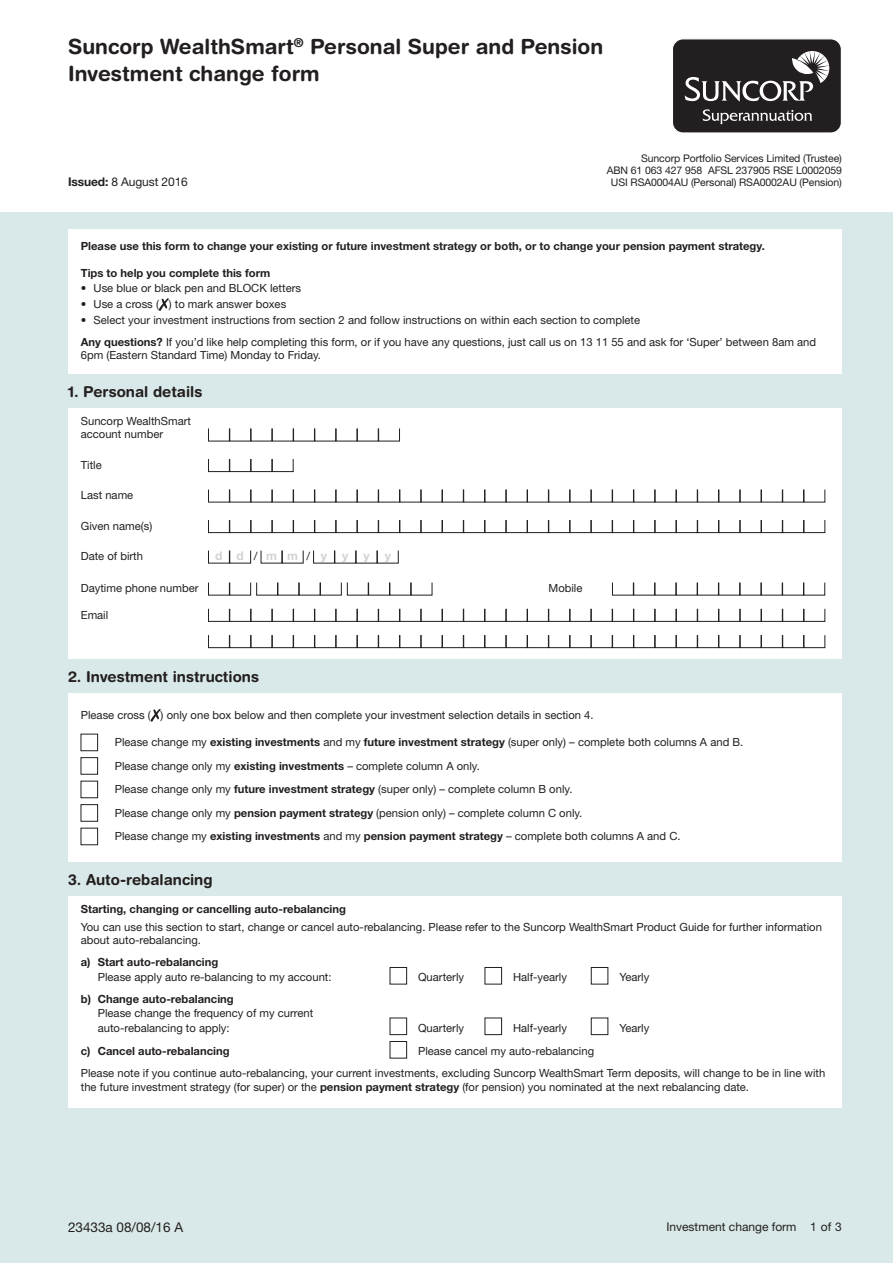
<style>
.page{position:relative;width:893px;height:1263px;background:#fff}
.page>*{position:absolute;margin:0;border:0;box-sizing:border-box;transform-origin:0 0}
.t1{font:700 21px/27px "Helvetica Rounded LT Std";color:#231f20}
.t2{font:700 15px "Helvetica Rounded LT Std";color:#231f20}
.t3{font:13.5px "Helvetica Neue LT Std";color:#231f20}
.t4{font:12px "Helvetica Neue LT Std";color:#231f20}
.t5{font:700 12px "Helvetica Neue LT Std";color:#d1d2d4}
.t6{font:11.25px/23.5px "Helvetica Neue LT Std";color:#231f20}
.t7{font:700 11.25px "Helvetica Neue LT Std";color:#231f20}
.t8{font:10.5px/12px "Helvetica Neue LT Std";letter-spacing:-.01em;color:#231f20;text-align:right}
.s1{font-weight:700}
.s2{font-weight:400;font-size:11.25px;color:#231f20}
</style>
<div class="page">
<div style="left:0;top:213px;width:893px;height:1050px;background:#d9e8e8"></div>
<svg style="left:672px;top:38px;width:170px;height:95px;background:#454142"></svg>
<div style="left:68px;top:230px;width:774px;height:144px;background:#fff"></div>
<svg style="left:159px;top:298px;width:10px;height:13px"></svg>
<div style="left:68px;top:408px;width:774px;height:251px;background:#fff"></div>
<svg style="left:208px;top:428px;width:192px;height:13px"></svg>
<svg style="left:208px;top:459px;width:86px;height:13px"></svg>
<svg style="left:208px;top:489px;width:617px;height:13px"></svg>
<svg style="left:208px;top:520px;width:617px;height:13px"></svg>
<svg style="left:208px;top:550px;width:43px;height:13px"></svg>
<svg style="left:261px;top:550px;width:43px;height:13px"></svg>
<svg style="left:313px;top:550px;width:86px;height:13px"></svg>
<svg style="left:208px;top:582px;width:224px;height:13px"></svg>
<svg style="left:612px;top:582px;width:213px;height:13px"></svg>
<svg style="left:208px;top:608px;width:617px;height:14px"></svg>
<svg style="left:208px;top:635px;width:617px;height:13px"></svg>
<div style="left:68px;top:896px;width:774px;height:212px;background:#fff"></div>
<div style="left:390px;top:967px;width:17px;height:17px;border:1px solid #231f20"></div>
<div style="left:485px;top:967px;width:17px;height:17px;border:1px solid #231f20"></div>
<div style="left:591px;top:967px;width:17px;height:17px;border:1px solid #231f20"></div>
<div style="left:390px;top:1018px;width:17px;height:17px;border:1px solid #231f20"></div>
<div style="left:485px;top:1018px;width:17px;height:17px;border:1px solid #231f20"></div>
<div style="left:591px;top:1018px;width:17px;height:17px;border:1px solid #231f20"></div>
<div style="left:390px;top:1041px;width:17px;height:17px;border:1px solid #231f20"></div>
<div style="left:68px;top:693px;width:774px;height:168px;background:#fff"></div>
<svg style="left:151px;top:709px;width:10px;height:13px"></svg>
<div style="left:81px;top:734px;width:17px;height:17px;border:1px solid #231f20"></div>
<div style="left:81px;top:757px;width:17px;height:17px;border:1px solid #231f20"></div>
<div style="left:81px;top:781px;width:17px;height:17px;border:1px solid #231f20"></div>
<div style="left:81px;top:804px;width:17px;height:17px;border:1px solid #231f20"></div>
<div style="left:81px;top:828px;width:17px;height:17px;border:1px solid #231f20"></div>
<h1 class="t1" style="left:68px;top:32px;width:537px">Suncorp WealthSmart<sup>®</sup> Personal Super and Pension<br>Investment change form</h1>
<p class="t4" style="left:68px;top:175px;width:121px"><span class="s1">Issued:</span> 8 August 2016</p>
<p class="t8" style="left:607px;top:152px;width:237px">Suncorp Portfolio Services Limited (Trustee)<br>ABN 61 063 427 958 AFSL 237905 RSE L0002059<br>USI RSA0004AU (Personal) RSA0002AU (Pension)</p>
<p class="t7" style="left:81px;top:239px;width:686px">Please use this form to change your existing or future investment strategy or both, or to change your pension payment strategy.</p>
<p class="t7" style="left:81px;top:266px;width:191px">Tips to help you complete this form</p>
<p class="t6" style="left:81px;top:276px;width:222px">• Use blue or black pen and BLOCK letters</p>
<p class="t6" style="left:81px;top:292px;width:207px">• Use a cross ( ) to mark answer boxes</p>
<p class="t6" style="left:81px;top:308px;width:737px;line-height:22px">• Select your investment instructions from section 2 and follow instructions on within each section to complete<br><span class="s1">Any questions?</span> If you’d like help completing this form, or if you have any questions, just call us on 13 11 55 and ask for ‘Super’ between 8am and</p>
<p class="t6" style="left:81px;top:343px;width:242px">6pm (Eastern Standard Time) Monday to Friday.</p>
<h2 class="t2" style="left:68px;top:382px;width:136px">1. Personal details</h2>
<p class="t6" style="left:81px;top:414px;width:112px;line-height:13.5px">Suncorp WealthSmart account number</p>
<p class="t6" style="left:81px;top:453px;width:23px">Title</p>
<p class="t6" style="left:81px;top:483px;width:54px">Last name</p>
<p class="t6" style="left:81px;top:514px;width:73px">Given name(s)</p>
<p class="t6" style="left:81px;top:544px;width:64px">Date of birth</p>
<p class="t5" style="left:215px;top:548px;width:113px">d d<span class="s2">/</span> mm<span class="s2">/</span>y</p>
<p class="t5" style="left:342px;top:548px;width:8px">y</p>
<p class="t5" style="left:363px;top:548px;width:8px">y</p>
<p class="t5" style="left:385px;top:548px;width:8px">y</p>
<p class="t6" style="left:81px;top:576px;width:119px">Daytime phone number</p>
<p class="t6" style="left:549px;top:576px;width:35px">Mobile</p>
<p class="t6" style="left:81px;top:603px;width:29px">Email</p>
<h2 class="t2" style="left:68px;top:667px;width:193px">2. Investment instructions</h2>
<p class="t6" style="left:81px;top:703px;width:514px">Please cross ( ) only one box below and then complete your investment selection details in section 4.</p>
<p class="t6" style="left:115px;top:730px;width:630px">Please change my <span class="s1">existing investments</span> and my <span class="s1">future investment strategy</span> (super only) – complete both columns A and B.<br>Please change only my <span class="s1">existing investments</span> – complete column A only.<br>Please change only my <span class="s1">future investment strategy</span> (super only) – complete column B only.<br>Please change only my <span class="s1">pension payment strategy</span> (pension only) – complete column C only.<br>Please change my <span class="s1">existing investments</span> and my <span class="s1">pension payment strategy</span> – complete both columns A and C.</p>
<h2 class="t2" style="left:68px;top:870px;width:146px">3. Auto-rebalancing</h2>
<p class="t7" style="left:81px;top:902px;width:267px">Starting, changing or cancelling auto-rebalancing</p>
<p class="t6" style="left:81px;top:920px;width:743px;line-height:13.5px">You can use this section to start, change or cancel auto-rebalancing. Please refer to the Suncorp WealthSmart Product Guide for further information about auto-rebalancing.</p>
<p class="t7" style="left:81px;top:955px;width:139px">a) Start auto-rebalancing</p>
<p class="t6" style="left:98px;top:965px;width:235px">Please apply auto re-balancing to my account:</p>
<p class="t6" style="left:418px;top:965px;width:48px">Quarterly</p>
<p class="t6" style="left:513px;top:965px;width:55px">Half-yearly</p>
<p class="t6" style="left:619px;top:965px;width:31px">Yearly</p>
<p class="t7" style="left:81px;top:992px;width:155px">b) Change auto-rebalancing</p>
<p class="t6" style="left:98px;top:1005px;width:217px;line-height:15px">Please change the frequency of my current auto-rebalancing to apply:</p>
<p class="t6" style="left:418px;top:1016px;width:48px">Quarterly</p>
<p class="t6" style="left:513px;top:1016px;width:55px">Half-yearly</p>
<p class="t6" style="left:619px;top:1016px;width:31px">Yearly</p>
<p class="t7" style="left:81px;top:1044px;width:150px">c) Cancel auto-rebalancing</p>
<p class="t6" style="left:81px;top:1040px;width:746px;line-height:22px;text-indent:337px">Please cancel my auto-rebalancing<br>Please note if you continue auto-rebalancing, your current investments, excluding Suncorp WealthSmart Term deposits, will change to be in line with</p>
<p class="t6" style="left:81px;top:1075px;width:670px">the future investment strategy (for super) or the <span class="s1">pension payment strategy</span> (for pension) you nominated at the next rebalancing date.</p>
<p class="t3" style="left:68px;top:1219px;width:117px">23433a 08/08/16 A</p>
<p class="t4" style="left:666px;top:1220px;width:177px">Investment change form 1 of 3</p>
</div>
